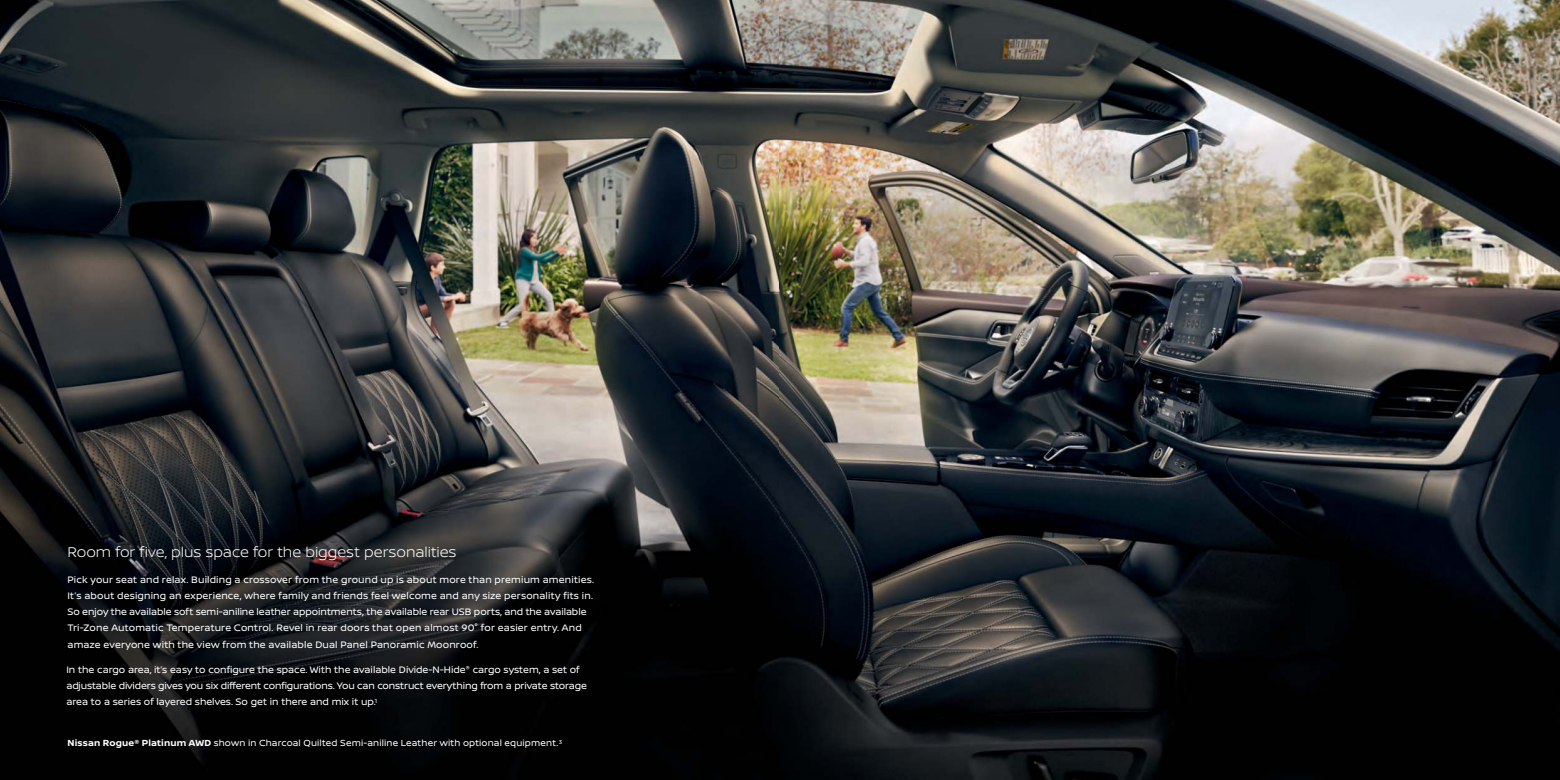
<style>
.page{position:relative;width:1560px;height:780px;background:#fff}
.page>*{position:absolute;margin:0;border:0;box-sizing:border-box;transform-origin:0 0}
.t1{font:300 15px "Nissan Brand";letter-spacing:-.005em;color:#fff}
.t2{font:10px/16.2px "Nissan Brand";color:#fff}
.t3{font:9.38px "Nissan Brand";letter-spacing:.015em;color:#fff}
.s1{font-weight:700}
</style>
<div class="page">
<img style="left:0;top:0;width:1559px;height:780px">
<h1 class="t1" style="left:67px;top:545px;width:390px">Room for five, plus space for the biggest personalities</h1>
<p class="t2" style="left:67px;top:571px;width:528px">Pick your seat and relax. Building a crossover from the ground up is about more than premium amenities.<br>It’s about designing an experience, where family and friends feel welcome and any size personality fits in.<br>So enjoy the available soft semi-aniline leather appointments, the available rear USB ports, and the available Tri-Zone Automatic Temperature Control. Revel in rear doors that open almost 90° for easier entry. And amaze everyone with the view from the available Dual Panel Panoramic Moonroof.</p>
<p class="t2" style="left:66px;top:662px;width:522px">In the cargo area, it’s easy to configure the space. With the available Divide-N-Hide<sup>®</sup> cargo system, a set of adjustable dividers gives you six different configurations. You can construct everything from a private storage area to a series of layered shelves. So get in there and mix it up.<sup>1</sup></p>
<p class="t3" style="left:68px;top:739px;width:496px"><span class="s1">Nissan Rogue® Platinum AWD</span> shown in Charcoal Quilted Semi-aniline Leather with optional equipment.<sup>3</sup></p>
</div>
